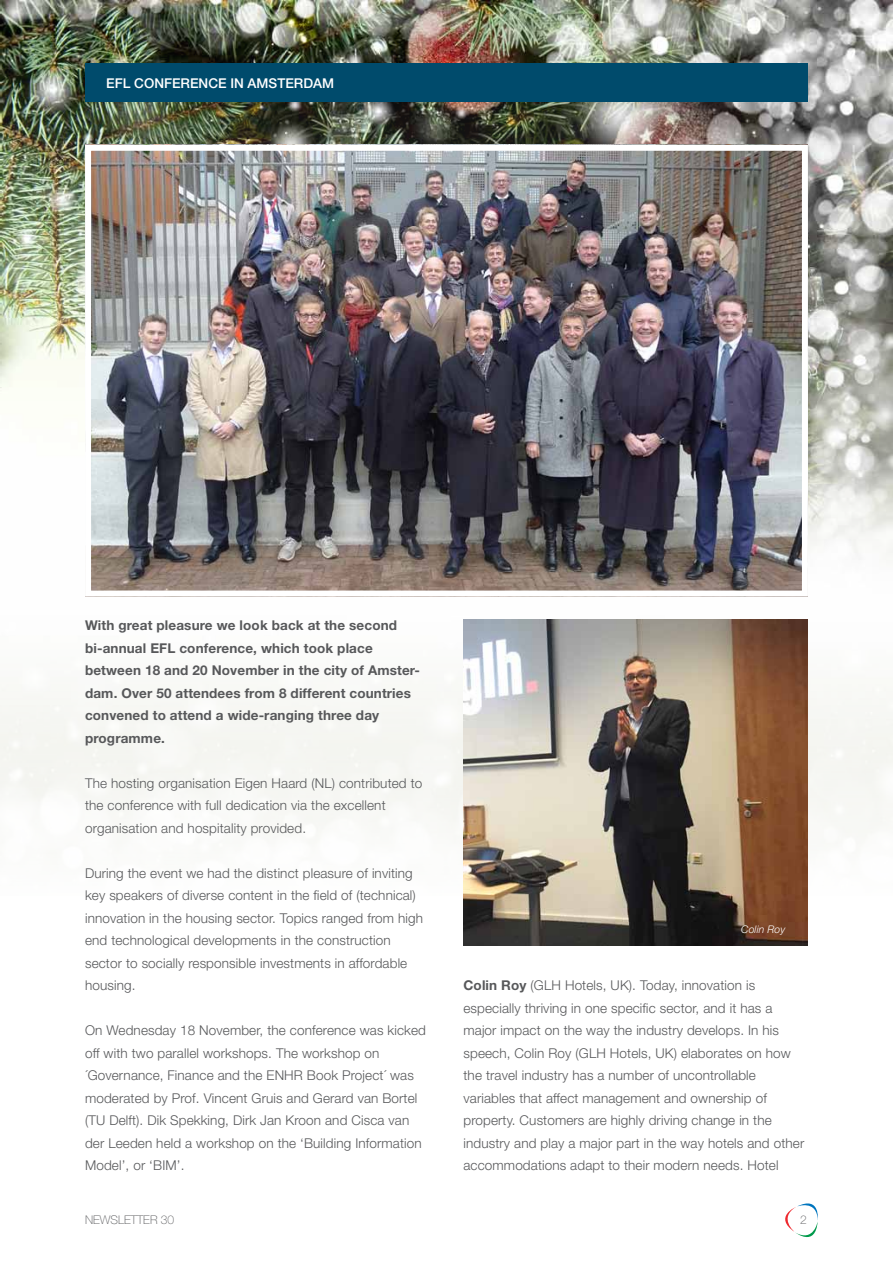
<style>
.page{position:relative;width:893px;height:1263px;background:#fff}
.page>*{position:absolute;margin:0;border:0;box-sizing:border-box;transform-origin:0 0}
.Body{font:300 13.5px/22.5px "Helvetica Neue LT Std";letter-spacing:.01em;color:#57585a}
.Body-2{font:700 13.5px/22.5px "Helvetica Neue LT Std";letter-spacing:.01em;color:#57585a}
.t1{font:500 13.5px "Helvetica Neue LT Std";color:#fff}
.t2{font:100 12px "Helvetica Neue LT Std";color:#57585a}
.Body-3{font:italic 300 10.5px "Helvetica Neue LT Std";letter-spacing:.01em;color:#fff}
.s1{font-weight:700}
</style>
<div class="page">
<svg style="left:785px;top:1203px;width:33px;height:35px"></svg>
<img style="left:0;top:0;width:893px;height:836px">
<div style="left:85px;top:64px;width:723px;height:38px;background:#004b6c"></div>
<img style="left:92px;top:152px;width:709px;height:437px">
<div style="left:85px;top:145px;width:723px;height:451px;border:6px solid #fff"></div>
<img style="left:463px;top:619px;width:345px;height:326px">
<p class="t1" style="left:106px;top:75px;width:229px">EFL CONFERENCE IN AMSTERDAM</p>
<p class="Body-2" style="left:85px;top:614px;width:336px">With great pleasure we look back at the second bi-annual EFL conference, which took place between 18 and 20 November in the city of Amster&shy;dam. Over 50 attendees from 8 different countries convened to attend a wide-ranging three day programme.</p>
<p class="Body" style="left:85px;top:771px;width:339px">The hosting organisation Eigen Haard (NL) contributed to the conference with full dedication via the excellent organisation and hospitality provided.</p>
<p class="Body" style="left:85px;top:861px;width:339px">During the event we had the distinct pleasure of inviting key speakers of diverse content in the field of (technical) innovation in the housing sector. Topics ranged from high end technological developments in the construction sector to socially responsible investments in affordable housing.</p>
<p class="Body" style="left:85px;top:1019px;width:342px">On Wednesday 18 November, the conference was kicked off with two parallel workshops. The workshop on ´Governance, Finance and the ENHR Book Project´ was moderated by Prof. Vincent Gruis and Gerard van Bortel (TU Delft). Dik Spekking, Dirk Jan Kroon and Cisca van der Leeden held a workshop on the ‘Building Information Model’, or ‘BIM’.</p>
<p class="Body-3" style="left:741px;top:923px;width:46px">Colin Roy</p>
<p class="Body" style="left:463px;top:974px;width:342px"><span class="s1">Colin Roy</span> (GLH Hotels, UK). Today, innovation is especially thriving in one specific sector, and it has a major impact on the way the industry develops. In his speech, Colin Roy (GLH Hotels, UK) elaborates on how the travel industry has a number of uncontrollable variables that affect management and ownership of property. Customers are highly driving change in the industry and play a major part in the way hotels and other accommodations adapt to their modern needs. Hotel</p>
<p class="t2" style="left:85px;top:1212px;width:91px">NEWSLETTER 30</p>
<p class="t2" style="left:800px;top:1212px;width:8px">2</p>
</div>
